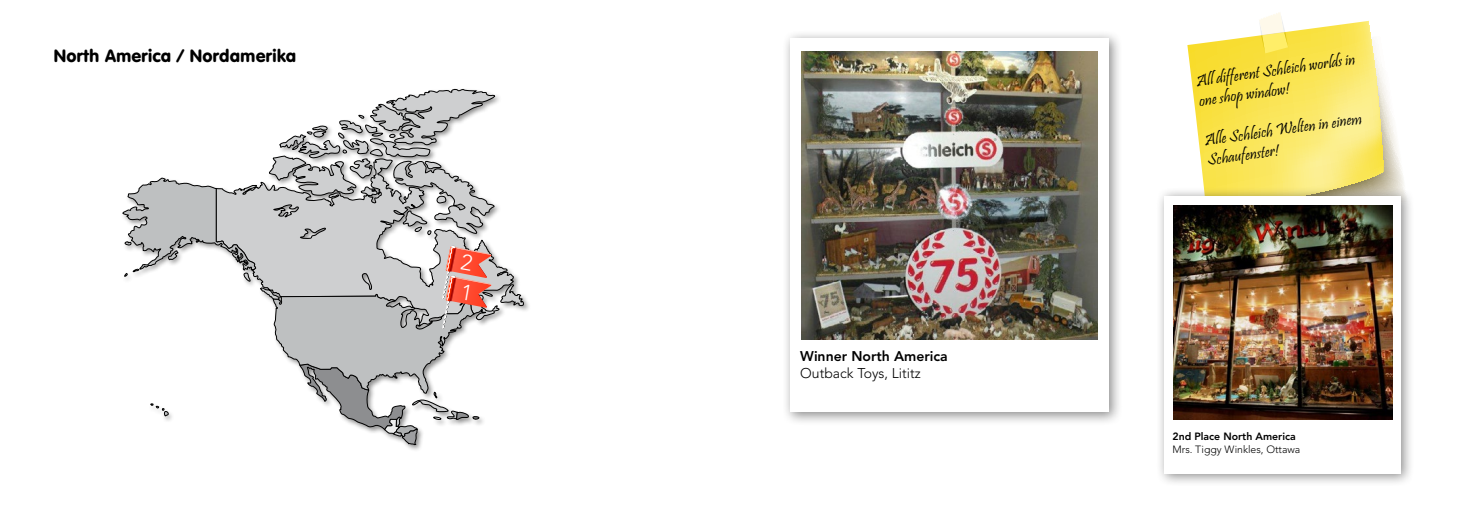
<style>
.page{position:relative;width:1474px;height:521px;background:#fff}
.page>*{position:absolute;margin:0;border:0;box-sizing:border-box;transform-origin:0 0}
.t1{font:17.5px "VAG Rounded BT";color:#000}
.t2{font:16.62px/19.9px "Pristina";color:#000}
.t3{font:800 14px "Avenir";color:#000}
.t4{font:300 14px "Avenir";color:#000}
.t5{font:300 10.5px "Avenir";color:#000}
.t6{font:800 10.5px "Avenir";color:#000}
</style>
<div class="page">
<svg style="left:1384px;top:84px;width:20px;height:103px"></svg>
<svg style="left:1187px;top:21px;width:197px;height:166px;background:#f9e76f"></svg>
<svg style="left:1258px;top:12px;width:29px;height:41px"></svg>
<svg style="left:269px;top:88px;width:255px;height:233px"></svg>
<svg style="left:122px;top:178px;width:352px;height:238px"></svg>
<svg style="left:299px;top:364px;width:180px;height:81px"></svg>
<div style="left:781px;top:30px;width:342px;height:396px;background:#000;opacity:.45"></div>
<div style="left:790px;top:38px;width:319px;height:374px;background:#fff"></div>
<img style="left:802px;top:52px;width:295px;height:288px">
<div style="left:1155px;top:187px;width:259px;height:300px;background:#000;opacity:.45"></div>
<div style="left:1164px;top:196px;width:237px;height:277px;background:#fff"></div>
<img style="left:1173px;top:205px;width:219px;height:215px">
<svg style="left:441px;top:246px;width:50px;height:83px;background:#d78d83"></svg>
<p class="t1" style="left:53px;top:45px;width:245px">North America / Nordamerika</p>
<p class="t3" style="left:800px;top:348px;width:149px">Winner North America</p>
<p class="t4" style="left:800px;top:365px;width:122px">Outback Toys, Lititz</p>
<p class="t2" style="left:1195px;top:73px;width:162px;rotate:-8deg">All different Schleich worlds in one shop window!</p>
<p class="t2" style="left:1203px;top:132px;width:160px;rotate:-8deg">Alle Schleich Welten in einem<br>Schaufenster!</p>
<p class="t6" style="left:1172px;top:430px;width:125px">2nd Place North America</p>
<p class="t5" style="left:1172px;top:443px;width:129px">Mrs. Tiggy Winkles, Ottawa</p>
</div>
